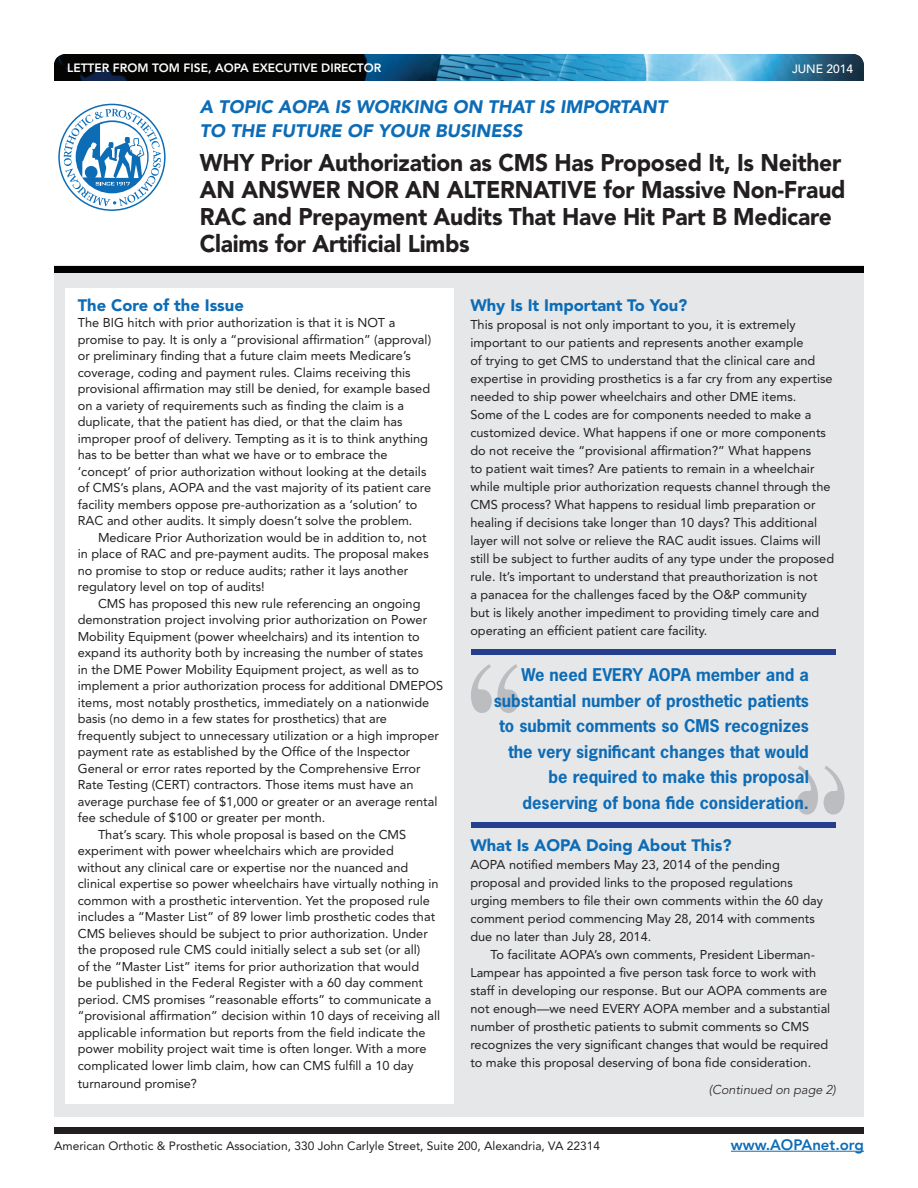
<style>
.page{position:relative;width:918px;height:1188px;background:#fff}
.page>*{position:absolute;margin:0;border:0;box-sizing:border-box;transform-origin:0 0}
.t1{font:900 24px/27px "Avenir";letter-spacing:-.01em;color:#231f20;scale:.95 1}
.t2{font:italic 900 18px "Avenir";color:#0d6cb6}
.callout{font:700 16.5px/25.5px "News Gothic Std";color:#0d6cb6;text-align:right}
.subhed{font:900 16.5px "Avenir";color:#0d6cb6}
.Body{font:800 15px "Avenir";color:#0d6cb6}
.body{font:12.75px/16.5px "Avenir";color:#231f20}
.body-2{font:italic 300 12.75px "Avenir";color:#231f20}
.t3{font:12px "Avenir";color:#231f20}
.t4{font:800 12px "Avenir";color:#fff}
.t5{font:500 12px "Avenir";color:#fff}
</style>
<div class="page">
<div style="left:54px;top:266px;width:810px;height:851px;background:#e6e7e9"></div>
<div style="left:65px;top:288px;width:389px;height:816px;background:#fff"></div>
<img style="left:54px;top:54px;width:810px;height:27px">
<div style="left:54px;top:266px;width:810px;height:6px;background:#000"></div>
<div style="left:54px;top:1127px;width:810px;height:7px;background:#231f20"></div>
<svg style="left:64px;top:109px;width:97px;height:97px"></svg>
<div style="left:58px;top:104px;width:108px;height:107px;border:2px solid #0d6cb6;border-radius:50%"></div>
<hr style="left:731px;top:1151px;width:133px;height:1px;background:#0d6cb6">
<div style="left:471px;top:822px;width:364px;height:5px;background:#253f8e"></div>
<div style="left:471px;top:649px;width:364px;height:5px;background:#253f8e"></div>
<svg style="left:471px;top:664px;width:48px;height:49px"></svg>
<svg style="left:797px;top:766px;width:48px;height:49px"></svg>
<p class="t4" style="left:67px;top:61px;width:316px">LETTER FROM TOM FISE, AOPA EXECUTIVE DIRECTOR</p>
<p class="t5" style="left:792px;top:62px;width:63px">JUNE 2014</p>
<p class="t2" style="left:200px;top:96px;width:469px">A TOPIC AOPA IS WORKING ON THAT IS IMPORTANT</p>
<p class="t2" style="left:200px;top:120px;width:324px">TO THE FUTURE OF YOUR BUSINESS</p>
<p class="t1" style="left:200px;top:149px;width:681px">WHY Prior Authorization as CMS Has Proposed It, Is Neither AN ANSWER NOR AN ALTERNATIVE for Massive Non-Fraud RAC and Prepayment Audits That Have Hit Part B Medicare Claims for Artificial Limbs</p>
<p class="subhed" style="left:78px;top:295px;width:168px">The Core of the Issue</p>
<p class="body" style="left:78px;top:314px;width:355px">The BIG hitch with prior authorization is that it is NOT a promise to pay. It is only a “provisional affirmation” (approval) or preliminary finding that a future claim meets Medicare’s coverage, coding and payment rules. Claims receiving this provisional affirmation may still be denied, for example based on a variety of requirements such as finding the claim is a duplicate, that the patient has died, or that the claim has improper proof of delivery. Tempting as it is to think anything has to be better than what we have or to embrace the ‘concept’ of prior authorization without looking at the details of CMS’s plans, AOPA and the vast majority of its patient care facility members oppose pre-authorization as a ‘solution’ to RAC and other audits. It simply doesn’t solve the problem.</p>
<p class="body" style="left:78px;top:529px;width:353px;text-indent:20px">Medicare Prior Authorization would be in addition to, not in place of RAC and pre-payment audits. The proposal makes no promise to stop or reduce audits; rather it lays another regulatory level on top of audits!</p>
<p class="body" style="left:78px;top:595px;width:367px;text-indent:20px">CMS has proposed this new rule referencing an ongoing demonstration project involving prior authorization on Power Mobility Equipment (power wheelchairs) and its intention to expand its authority both by increasing the number of states<br>in the DME Power Mobility Equipment project, as well as to implement a prior authorization process for additional DMEPOS items, most notably prosthetics, immediately on a nationwide basis (no demo in a few states for prosthetics) that are frequently subject to unnecessary utilization or a high improper payment rate as established by the Office of the Inspector General or error rates reported by the Comprehensive Error Rate Testing (CERT) contractors. Those items must have an average purchase fee of $1,000 or greater or an average rental fee schedule of $100 or greater per month.</p>
<p class="body" style="left:78px;top:826px;width:364px;text-indent:20px">That’s scary. This whole proposal is based on the CMS experiment with power wheelchairs which are provided<br>without any clinical care or expertise nor the nuanced and clinical expertise so power wheelchairs have virtually nothing in common with a prosthetic intervention. Yet the proposed rule includes a “Master List” of 89 lower limb prosthetic codes that CMS believes should be subject to prior authorization. Under the proposed rule CMS could initially select a sub set (or all)<br>of the “Master List” items for prior authorization that would<br>be published in the Federal Register with a 60 day comment period. CMS promises “reasonable efforts” to communicate a “provisional affirmation” decision within 10 days of receiving all applicable information but reports from the field indicate the power mobility project wait time is often longer. With a more complicated lower limb claim, how can CMS fulfill a 10 day</p>
<p class="body" style="left:78px;top:1075px;width:121px">turnaround promise?</p>
<p class="subhed" style="left:470px;top:295px;width:219px">Why Is It Important To You?</p>
<p class="body" style="left:470px;top:315px;width:365px;line-height:18px">This proposal is not only important to you, it is extremely important to our patients and represents another example<br>of trying to get CMS to understand that the clinical care and expertise in providing prosthetics is a far cry from any expertise needed to ship power wheelchairs and other DME items.<br>Some of the L codes are for components needed to make a customized device. What happens if one or more components do not receive the “provisional affirmation?” What happens<br>to patient wait times? Are patients to remain in a wheelchair while multiple prior authorization requests channel through the CMS process? What happens to residual limb preparation or healing if decisions take longer than 10 days? This additional layer will not solve or relieve the RAC audit issues. Claims will still be subject to further audits of any type under the proposed rule. It’s important to understand that preauthorization is not<br>a panacea for the challenges faced by the O&amp;P community<br>but is likely another impediment to providing timely care and operating an efficient patient care facility.</p>
<p class="callout" style="left:494px;top:662px;width:317px">We need EVERY AOPA member and a substantial number of prosthetic patients to submit comments so CMS recognizes the very significant changes that would be required to make this proposal deserving of bona fide consideration.</p>
<p class="subhed" style="left:470px;top:835px;width:263px">What Is AOPA Doing About This?</p>
<p class="body" style="left:470px;top:855px;width:354px;line-height:18px">AOPA notified members May 23, 2014 of the pending proposal and provided links to the proposed regulations urging members to file their own comments within the 60 day comment period commencing May 28, 2014 with comments due no later than July 28, 2014.</p>
<p class="body" style="left:470px;top:945px;width:362px;line-height:18px;text-indent:20px">To facilitate AOPA’s own comments, President Liberman-Lampear has appointed a five person task force to work with staff in developing our response. But our AOPA comments are not enough—we need EVERY AOPA member and a substantial number of prosthetic patients to submit comments so CMS recognizes the very significant changes that would be required to make this proposal deserving of bona fide consideration.</p>
<p class="body-2" style="left:709px;top:1082px;width:129px">(Continued on page 2)</p>
<p class="t3" style="left:54px;top:1138px;width:548px">American Orthotic &amp; Prosthetic Association, 330 John Carlyle Street, Suite 200, Alexandria, VA 22314</p>
<p class="Body" style="left:731px;top:1136px;width:135px">www.AOPAnet.org</p>
</div>
